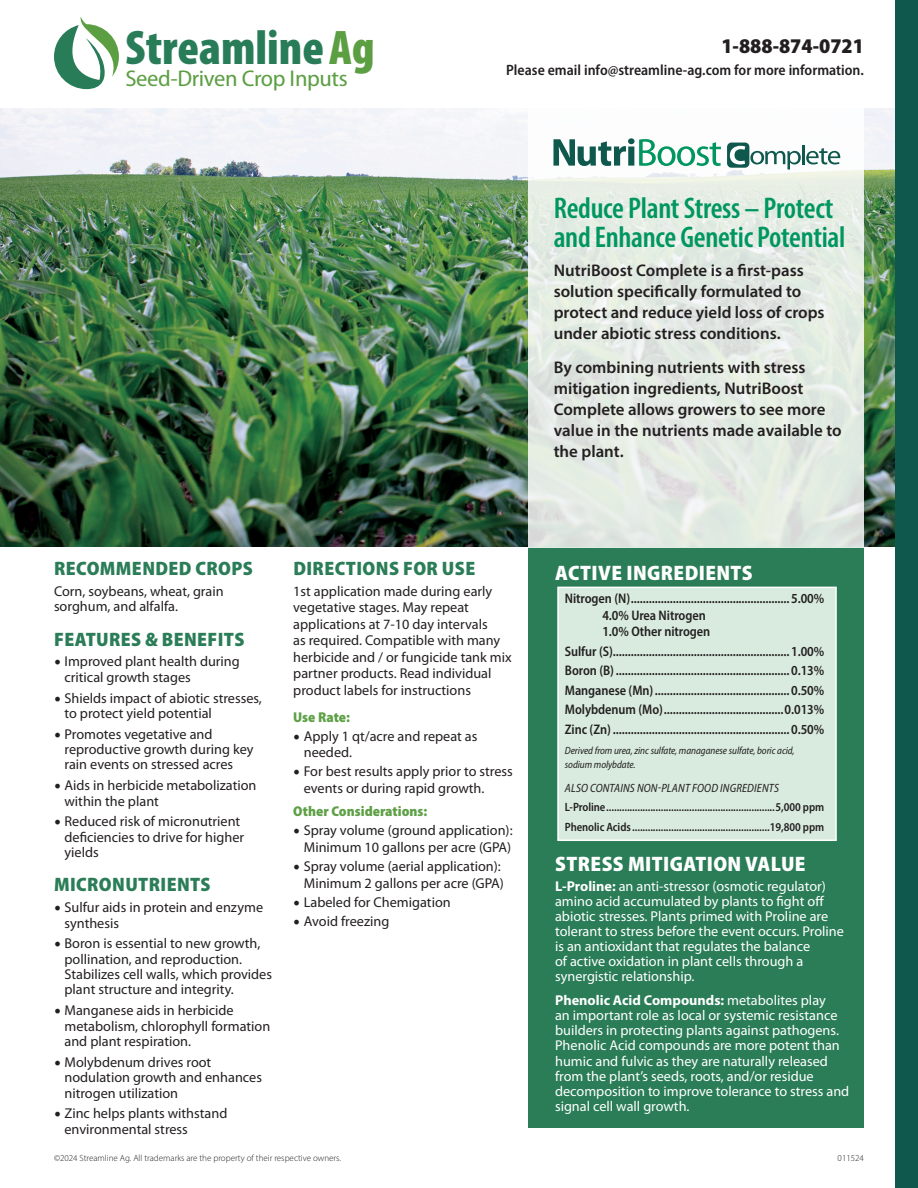
<style>
.page{position:relative;width:918px;height:1188px;background:#fff}
.page>*{position:absolute;margin:0;border:0;box-sizing:border-box;transform-origin:0 0}
.t1{font:900 condensed 48.9px "Myriad Pro";color:#287d58}
.t2{font:600 condensed 30px/28.5px "Myriad Pro";letter-spacing:-.01em;color:#009660}
.t3{font:semi-condensed 22.8px "Myriad Pro";letter-spacing:-.015em;color:#5c9f43;scale:1.08 1}
.t4{font:900 semi-condensed 21px "Myriad Pro";letter-spacing:.02em;color:#fff}
.t5{font:900 semi-condensed 21px "Myriad Pro";color:#231f20}
.t6{font:900 semi-condensed 19.5px "Myriad Pro";letter-spacing:.02em;color:#2a7d57}
.t7{font:600 16.8px/21px "Myriad Pro";color:#231f20}
.t8{font:600 semi-condensed 15px "Myriad Pro";color:#231f20}
.t9{font:14.25px/15.5px "Myriad Pro";color:#231f20}
.t10{font:14.25px/15px "Myriad Pro";color:#fff}
.t11{font:900 semi-condensed 14.25px "Myriad Pro";color:#5ea046}
.t12{font:600 semi-condensed 13.8px/19.5px "Myriad Pro";letter-spacing:-.005em;color:#231f20;scale:.96 1}
.t13{font:600 semi-condensed 12px/19.5px "Myriad Pro";letter-spacing:-.005em;color:#231f20;scale:.96 1}
.t14{font:italic semi-condensed 12px "Myriad Pro";letter-spacing:.015em;color:#231f20;scale:.96 1}
.t15{font:italic semi-condensed 10.5px/13.5px "Myriad Pro";letter-spacing:-.005em;color:#231f20;scale:.96 1}
.t16{font:300 9px "Myriad Pro";color:#231f20}
.s1{color:#5c9f43}
.s2{font-family:"Minion Pro";font-size:18px}
.s3{font-weight:700}
</style>
<div class="page">
<img style="left:0;top:108px;width:895px;height:439px">
<div style="left:528px;top:547px;width:336px;height:581px;background:#2a7d57"></div>
<svg style="left:528px;top:108px;width:336px;height:439px;fill:#e5ece2"></svg>
<div style="left:895px;top:0;width:23px;height:1188px;background:#0e584e"></div>
<svg style="left:54px;top:17px;width:65px;height:72px"></svg>
<div style="left:557px;top:587px;width:280px;height:254px;background:#d8ebde;border:2px solid #fff"></div>
<svg style="left:553px;top:138px;width:168px;height:28px"></svg>
<div style="left:727px;top:143px;width:22px;height:25px;background:#0e584e;border-radius:4px"></div>
<hr style="left:802px;top:145px;width:3px;height:19px;background:#0e584e">
<svg style="left:730px;top:146px;width:110px;height:24px"></svg>
<h1 class="t1" style="left:125px;top:21px;width:251px">Streamline<span class="s1">Ag</span></h1>
<h3 class="t3" style="left:125px;top:66px;width:207px">Seed-Driven Crop Inputs</h3>
<h3 class="t5" style="left:721px;top:32px;width:144px">1-888-874-0721</h3>
<p class="t8" style="left:506px;top:60px;width:359px">Please email info@streamline-ag.com for more information.</p>
<h2 class="t2" style="left:554px;top:194px;width:293px">Reduce Plant Stress – Protect and Enhance Genetic Potential</h2>
<p class="t7" style="left:554px;top:259px;width:272px">NutriBoost Complete is a first-pass solution specifically formulated to protect and reduce yield loss of crops under abiotic stress conditions.</p>
<p class="t7" style="left:554px;top:357px;width:289px">By combining nutrients with stress mitigation ingredients, NutriBoost<br>Complete allows growers to see more value in the nutrients made available to the plant.</p>
<h3 class="t6" style="left:54px;top:556px;width:200px">RECOMMENDED CROPS</h3>
<p class="t9" style="left:54px;top:583px;width:171px">Corn, soybeans, wheat, grain sorghum, and alfalfa.</p>
<h3 class="t6" style="left:54px;top:626px;width:192px">FEATURES &amp; BENEFITS</h3>
<p class="t9" style="left:64px;top:654px;width:177px;text-indent:-10px"><span class="s2">•</span> Improved plant health during critical growth stages</p>
<p class="t9" style="left:64px;top:690px;width:199px;text-indent:-10px"><span class="s2">•</span> Shields impact of abiotic stresses, to protect yield potential</p>
<p class="t9" style="left:64px;top:726px;width:191px;text-indent:-10px"><span class="s2">•</span> Promotes vegetative and reproductive growth during key rain events on stressed acres</p>
<p class="t9" style="left:64px;top:778px;width:194px;text-indent:-10px"><span class="s2">•</span> Aids in herbicide metabolization within the plant</p>
<p class="t9" style="left:64px;top:814px;width:181px;text-indent:-10px"><span class="s2">•</span> Reduced risk of micronutrient deficiencies to drive for higher yields</p>
<h3 class="t6" style="left:54px;top:872px;width:158px">MICRONUTRIENTS</h3>
<p class="t9" style="left:64px;top:899px;width:200px;text-indent:-10px"><span class="s2">•</span> Sulfur aids in protein and enzyme synthesis</p>
<p class="t9" style="left:64px;top:936px;width:209px;text-indent:-10px"><span class="s2">•</span> Boron is essential to new growth, pollination, and reproduction.<br>Stabilizes cell walls, which provides plant structure and integrity.</p>
<p class="t9" style="left:64px;top:1003px;width:207px;text-indent:-10px"><span class="s2">•</span> Manganese aids in herbicide metabolism, chlorophyll formation and plant respiration.</p>
<p class="t9" style="left:64px;top:1054px;width:199px;text-indent:-10px"><span class="s2">•</span> Molybdenum drives root nodulation growth and enhances nitrogen utilization</p>
<p class="t9" style="left:64px;top:1106px;width:164px;text-indent:-10px"><span class="s2">•</span> Zinc helps plants withstand environmental stress</p>
<h3 class="t6" style="left:293px;top:556px;width:183px">DIRECTIONS FOR USE</h3>
<p class="t9" style="left:293px;top:582px;width:220px;line-height:16.5px">1st application made during early vegetative stages. May repeat applications at 7-10 day intervals<br>as required. Compatible with many herbicide and / or fungicide tank mix partner products. Read individual product labels for instructions</p>
<p class="t11" style="left:293px;top:707px;width:58px">Use Rate:</p>
<p class="t9" style="left:304px;top:728px;width:175px;line-height:16.5px;text-indent:-10px"><span class="s2">•</span> Apply 1 qt/acre and repeat as needed.</p>
<p class="t9" style="left:304px;top:763px;width:211px;line-height:16.5px;text-indent:-10px"><span class="s2">•</span> For best results apply prior to stress events or during rapid growth.</p>
<p class="t11" style="left:293px;top:802px;width:136px">Other Considerations:</p>
<p class="t9" style="left:293px;top:822px;width:221px;line-height:16.5px;text-align:right"><span class="s2">•</span> Spray volume (ground application):<br>Minimum 10 gallons per acre (GPA)</p>
<p class="t9" style="left:293px;top:858px;width:212px;line-height:16.5px;text-align:right"><span class="s2">•</span> Spray volume (aerial application):<br>Minimum 2 gallons per acre (GPA)</p>
<p class="t9" style="left:293px;top:894px;width:159px"><span class="s2">•</span> Labeled for Chemigation</p>
<p class="t9" style="left:293px;top:913px;width:98px"><span class="s2">•</span> Avoid freezing</p>
<h3 class="t4" style="left:555px;top:559px;width:199px">ACTIVE INGREDIENTS</h3>
<p class="t12" style="left:602px;top:590px;width:233px;line-height:16.5px;text-indent:-37px">Nitrogen (N).....................................................5.00%<br>4.0% Urea Nitrogen<br>1.0% Other nitrogen</p>
<p class="t12" style="left:565px;top:641px;width:272px;text-align:justify">Sulfur (S)...........................................................1.00% Boron (B)..........................................................0.13% Manganese (Mn).............................................0.50% Molybdenum (Mo)........................................0.013% Zinc (Zn)...........................................................0.50%</p>
<p class="t15" style="left:565px;top:744px;width:241px">Derived from urea, zinc sulfate, managanese sulfate, boric acid, sodium molybdate.</p>
<p class="t14" style="left:565px;top:780px;width:225px">ALSO CONTAINS NON-PLANT FOOD INGREDIENTS</p>
<p class="t13" style="left:565px;top:797px;width:272px">L-Proline.................................................................5,000 ppm<br>Phenolic Acids.....................................................19,800 ppm</p>
<h3 class="t4" style="left:555px;top:850px;width:252px">STRESS MITIGATION VALUE</h3>
<p class="t10" style="left:555px;top:879px;width:290px"><span class="s3">L-Proline:</span> an anti-stressor (osmotic regulator) amino acid accumulated by plants to fight off abiotic stresses. Plants primed with Proline are tolerant to stress before the event occurs. Proline is an antioxidant that regulates the balance<br>of active oxidation in plant cells through a synergistic relationship.</p>
<p class="t10" style="left:555px;top:993px;width:296px"><span class="s3">Phenolic Acid Compounds:</span> metabolites play<br>an important role as local or systemic resistance builders in protecting plants against pathogens.<br>Phenolic Acid compounds are more potent than humic and fulvic as they are naturally released from the plant’s seeds, roots, and/or residue decomposition to improve tolerance to stress and signal cell wall growth.</p>
<p class="t16" style="left:54px;top:1153px;width:289px">©2024 Streamline Ag. All trademarks are the property of their respective owners.</p>
<p class="t16" style="left:838px;top:1153px;width:28px">011524</p>
</div>
